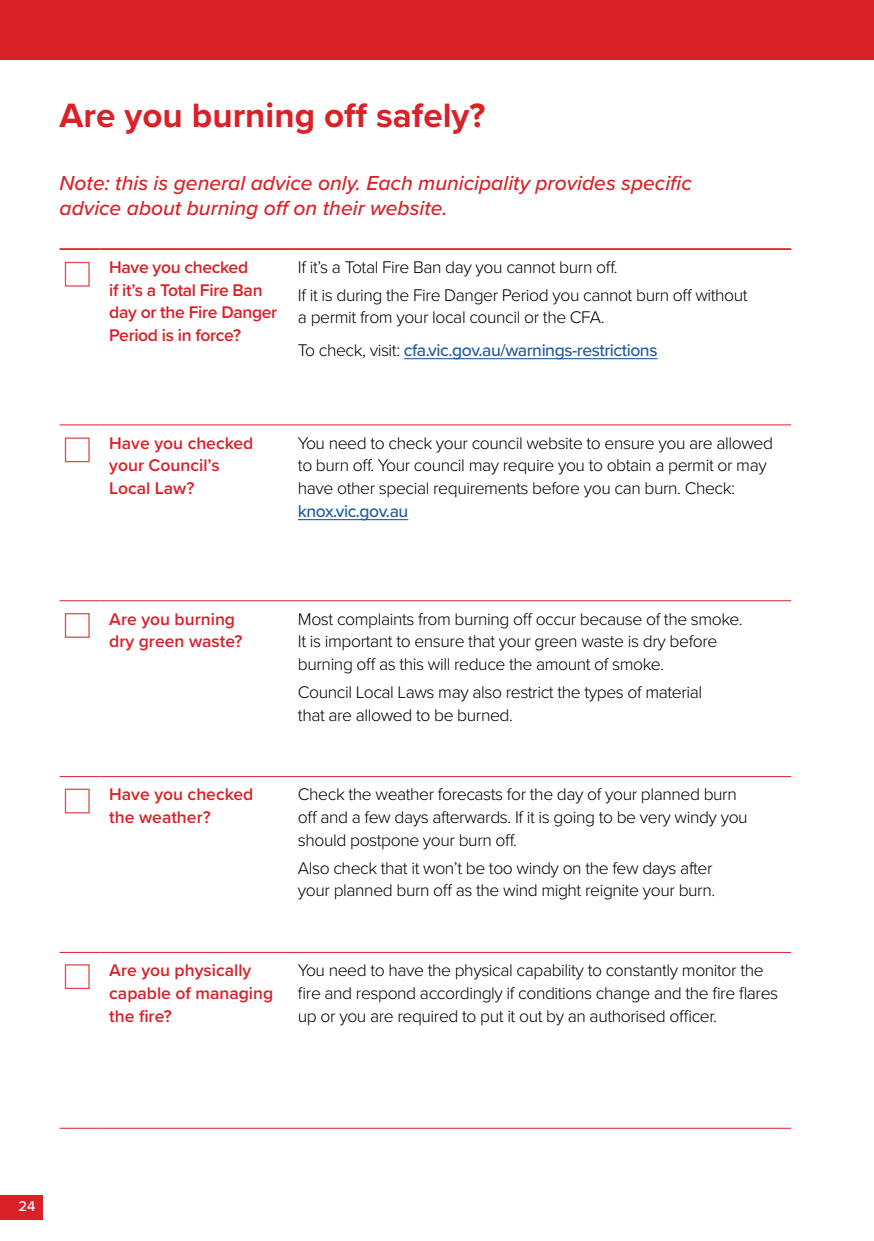
<style>
.page{position:relative;width:874px;height:1241px;background:#fff}
.page>*{position:absolute;margin:0;border:0;box-sizing:border-box;transform-origin:0 0}
.t1{font:700 35px "Proxima Nova";color:#da2128}
.t2{font:italic 500 21px/24.5px "Proxima Nova";color:#da2128}
.t3{font:300 17.5px/22.8px "Proxima Nova";letter-spacing:-.025em;color:#000}
.t4{font:600 17.5px/22.8px "Proxima Nova";color:#da2128}
.t5{font:600 17.5px/22.8px "Proxima Nova";letter-spacing:-.02em;color:#da2128}
.t6{font:500 17.5px "Proxima Nova";letter-spacing:-.025em;color:#215e9e}
.t7{font:500 14.53px "Proxima Nova";color:#fff}
.s1{font-weight:500;color:#215e9e}
</style>
<div class="page">
<hr style="left:60px;top:248px;width:39px;height:2px;background:#da2128">
<hr style="left:99px;top:248px;width:189px;height:2px;background:#da2128">
<hr style="left:288px;top:248px;width:502px;height:2px;background:#da2128">
<hr style="left:60px;top:776px;width:39px;height:1px;background:#da2128">
<hr style="left:99px;top:776px;width:189px;height:1px;background:#da2128">
<hr style="left:288px;top:776px;width:502px;height:1px;background:#da2128">
<hr style="left:60px;top:951px;width:39px;height:1px;background:#da2128">
<hr style="left:99px;top:951px;width:189px;height:1px;background:#da2128">
<hr style="left:288px;top:951px;width:502px;height:1px;background:#da2128">
<hr style="left:60px;top:424px;width:39px;height:1px;background:#da2128">
<hr style="left:99px;top:424px;width:189px;height:1px;background:#da2128">
<hr style="left:288px;top:424px;width:502px;height:1px;background:#da2128">
<hr style="left:60px;top:600px;width:39px;height:1px;background:#da2128">
<hr style="left:99px;top:600px;width:189px;height:1px;background:#da2128">
<hr style="left:288px;top:600px;width:502px;height:1px;background:#da2128">
<hr style="left:60px;top:1127px;width:39px;height:1px;background:#da2128">
<hr style="left:99px;top:1127px;width:189px;height:1px;background:#da2128">
<hr style="left:288px;top:1127px;width:502px;height:1px;background:#da2128">
<hr style="left:403px;top:358px;width:254px;height:1px;background:#215e9e">
<hr style="left:298px;top:519px;width:110px;height:1px;background:#215e9e">
<div style="left:0;top:1194px;width:42px;height:25px;background:#da2128"></div>
<div style="left:0;top:0;width:873px;height:60px;background:#da2128"></div>
<div style="left:65px;top:437px;width:25px;height:25px;background:#fff;border:1px solid #da2128"></div>
<div style="left:65px;top:262px;width:25px;height:24px;background:#fff;border:1px solid #da2128"></div>
<div style="left:65px;top:788px;width:25px;height:25px;background:#fff;border:1px solid #da2128"></div>
<div style="left:65px;top:613px;width:25px;height:24px;background:#fff;border:1px solid #da2128"></div>
<h1 class="t1" style="left:60px;top:89px;width:427px">Are you burning off safely?</h1>
<p class="t2" style="left:60px;top:170px;width:633px">Note: this is general advice only. Each municipality provides specific advice about burning off on their website.</p>
<p class="t5" style="left:109px;top:255px;width:169px">Have you checked<br>if it’s a Total Fire Ban day or the Fire Danger<br>Period is in force?</p>
<p class="t3" style="left:298px;top:252px;width:451px;line-height:27.7px">If it’s a Total Fire Ban day you cannot burn off.<br>If it is during the Fire Danger Period you cannot burn off without</p>
<p class="t3" style="left:298px;top:300px;width:361px;line-height:32.7px">a permit from your local council or the CFA.<br>To check, visit: <span class="s1">cfa.vic.gov.au/warnings-restrictions</span></p>
<p class="t4" style="left:109px;top:431px;width:146px">Have you checked your Council’s<br>Local Law?</p>
<p class="t3" style="left:298px;top:430px;width:476px">You need to check your council website to ensure you are allowed to burn off. Your council may require you to obtain a permit or may have other special requirements before you can burn. Check:</p>
<p class="t6" style="left:298px;top:498px;width:112px">knox.vic.gov.au</p>
<p class="t4" style="left:109px;top:606px;width:135px">Are you burning dry green waste?</p>
<p class="t3" style="left:298px;top:606px;width:446px">Most complaints from burning off occur because of the smoke.<br>It is important to ensure that your green waste is dry before burning off as this will reduce the amount of smoke.</p>
<p class="t3" style="left:298px;top:679px;width:405px">Council Local Laws may also restrict the types of material that are allowed to be burned.</p>
<p class="t4" style="left:109px;top:782px;width:146px">Have you checked the weather?</p>
<p class="t3" style="left:298px;top:782px;width:451px">Check the weather forecasts for the day of your planned burn off and a few days afterwards. If it is going to be very windy you should postpone your burn off.</p>
<p class="t3" style="left:298px;top:855px;width:418px">Also check that it won’t be too windy on the few days after your planned burn off as the wind might reignite your burn.</p>
<p class="t4" style="left:109px;top:958px;width:165px">Are you physically capable of managing the fire?</p>
<p class="t3" style="left:298px;top:957px;width:481px">You need to have the physical capability to constantly monitor the fire and respond accordingly if conditions change and the fire flares up or you are required to put it out by an authorised officer.</p>
<p class="t7" style="left:18px;top:1195px;width:18px">24</p>
</div>
